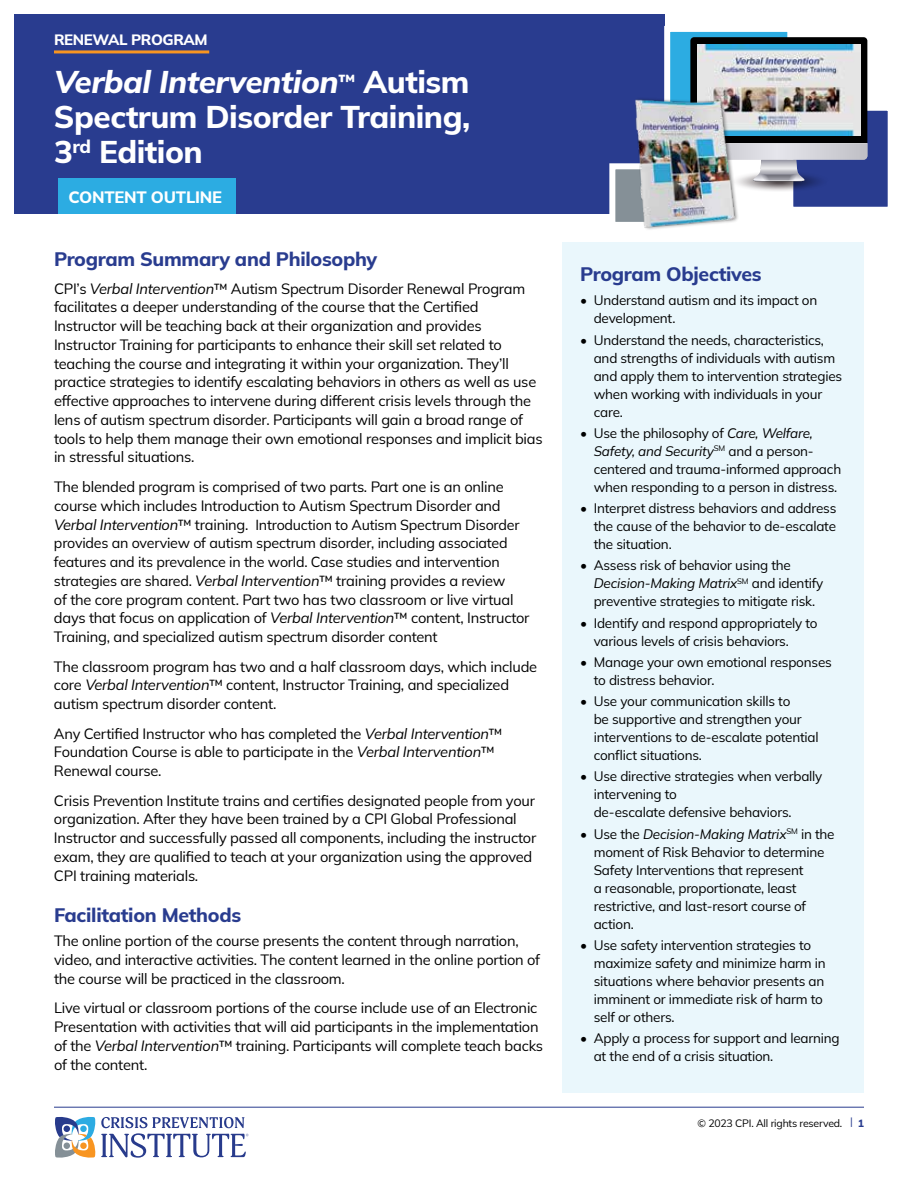
<style>
.page{position:relative;width:918px;height:1188px;background:#fff}
.page>*{position:absolute;margin:0;border:0;box-sizing:border-box;transform-origin:0 0}
.t1{font:800 31.5px/35px "Mulish";letter-spacing:-.015em;color:#fff;text-align:justify}
.t2{font:800 19.5px "Mulish";letter-spacing:-.015em;color:#293c8f}
.t3{font:800 16.5px "Mulish";letter-spacing:-.015em;color:#fff}
.t4{font:800 15px "Mulish";letter-spacing:-.025em;color:#fff}
.t5{font:14.7px/18.8px "Mulish";letter-spacing:-.015em;color:#000}
.t6{font:14.25px/18.8px "Mulish";letter-spacing:-.015em;color:#000}
.t7{font:13.5px/18px "Mulish";letter-spacing:-.015em;color:#000}
.t8{font:10.5px "Mulish";letter-spacing:-.02em;color:#000}
.s1{font-style:italic}
.s2{font-style:italic;font-size:14.7px}
.s3{font-size:14.7px}
.s4{font-size:14.25px}
.s5{color:#293c8f}
.s6{font-weight:800;color:#293c8f}
</style>
<div class="page">
<hr style="left:54px;top:1107px;width:810px;height:1px;background:#293c8f">
<svg style="left:55px;top:1116px;width:194px;height:42px"></svg>
<div style="left:787px;top:105px;width:107px;height:108px;background:#293c8f;border:6px solid #fff"></div>
<div style="left:14px;top:14px;width:650px;height:200px;background:#293c8f"></div>
<div style="left:58px;top:179px;width:178px;height:35px;background:#2cace2"></div>
<hr style="left:54px;top:50px;width:155px;height:3px;background:#f89521">
<div style="left:664px;top:26px;width:129px;height:94px;background:#2cace2;border:6px solid #fff"></div>
<div style="left:609px;top:163px;width:64px;height:65px;background:#859097;border:6px solid #fff"></div>
<svg style="left:690px;top:37px;width:177px;height:157px"></svg>
<img style="left:698px;top:44px;width:162px;height:92px">
<img style="left:617px;top:95px;width:137px;height:135px">
<div style="left:563px;top:242px;width:301px;height:851px;background:#eaf7fc"></div>
<p class="t4" style="left:54px;top:29px;width:155px">RENEWAL PROGRAM</p>
<h1 class="t1" style="left:54px;top:64px;width:418px"><span class="s1">Verbal Intervention</span><sup>™</sup> Autism Spectrum Disorder Training, 3<sup>rd</sup> Edition</h1>
<p class="t3" style="left:69px;top:185px;width:155px">CONTENT OUTLINE</p>
<h2 class="t2" style="left:54px;top:246px;width:325px">Program Summary and Philosophy</h2>
<p class="t5" style="left:54px;top:279px;width:490px">CPI’s <span class="s1">Verbal Intervention</span>™ Autism Spectrum Disorder Renewal Program facilitates a deeper understanding of the course that the Certified Instructor will be teaching back at their organization and provides Instructor Training for participants to enhance their skill set related to teaching the course and integrating it within your organization. They’ll practice strategies to identify escalating behaviors in others as well as use effective approaches to intervene during different crisis levels through the lens of autism spectrum disorder. Participants will gain a broad range of tools to help them manage their own emotional responses and implicit bias in stressful situations.</p>
<p class="t5" style="left:54px;top:477px;width:451px">The blended program is comprised of two parts. Part one is an online course which includes Introduction to Autism Spectrum Disorder and</p>
<p class="t6" style="left:54px;top:515px;width:467px"><span class="s2">Verbal Intervention</span><span class="s3">™ training.</span> Introduction to Autism Spectrum Disorder provides an overview of autism spectrum disorder, including associated features and its prevalence in the world. Case studies and intervention</p>
<p class="t5" style="left:54px;top:571px;width:477px"><span class="s4">strategies are shared.</span> <span class="s1">Verbal Intervention</span>™ training provides a review<br>of the core program content. Part two has two classroom or live virtual days that focus on application of <span class="s1">Verbal Intervention</span>™ content, Instructor Training, and specialized autism spectrum disorder content</p>
<p class="t5" style="left:54px;top:657px;width:485px">The classroom program has two and a half classroom days, which include core <span class="s1">Verbal Intervention</span>™ content, Instructor Training, and specialized autism spectrum disorder content.</p>
<p class="t5" style="left:54px;top:724px;width:450px">Any Certified Instructor who has completed the <span class="s1">Verbal Intervention</span>™<br>Foundation Course is able to participate in the <span class="s1">Verbal Intervention</span>™<br>Renewal course.</p>
<p class="t5" style="left:54px;top:791px;width:484px">Crisis Prevention Institute trains and certifies designated people from your organization. After they have been trained by a CPI Global Professional Instructor and successfully passed all components, including the instructor exam, they are qualified to teach at your organization using the approved CPI training materials.</p>
<h2 class="t2" style="left:54px;top:901px;width:189px">Facilitation Methods</h2>
<p class="t5" style="left:54px;top:931px;width:488px">The online portion of the course presents the content through narration, video, and interactive activities. The content learned in the online portion of the course will be practiced in the classroom.</p>
<p class="t5" style="left:54px;top:998px;width:491px">Live virtual or classroom portions of the course include use of an Electronic Presentation with activities that will aid participants in the implementation of the <span class="s1">Verbal Intervention</span>™ training. Participants will complete teach backs of the content.</p>
<h2 class="t2" style="left:580px;top:260px;width:183px">Program Objectives</h2>
<p class="t7" style="left:594px;top:291px;width:225px;text-indent:-14px">• Understand autism and its impact on development.</p>
<p class="t7" style="left:594px;top:330px;width:250px;text-indent:-14px">• Understand the needs, characteristics, and strengths of individuals with autism and apply them to intervention strategies when working with individuals in your care.</p>
<p class="t7" style="left:594px;top:424px;width:249px;text-indent:-13px">• Use the philosophy of <span class="s1">Care, Welfare, Safety, and Security</span><sup>SM</sup> and a person&shy;centered and trauma-informed approach when responding to a person in distress.</p>
<p class="t7" style="left:594px;top:499px;width:244px;text-align:justify;text-indent:-14px">• Interpret distress behaviors and address the cause of the behavior to de-escalate the situation.</p>
<p class="t7" style="left:594px;top:556px;width:231px;text-indent:-14px">• Assess risk of behavior using the<br><span class="s1">Decision-Making Matrix</span><sup>SM</sup> and identify preventive strategies to mitigate risk.</p>
<p class="t7" style="left:594px;top:613px;width:225px;text-indent:-14px">• Identify and respond appropriately to various levels of crisis behaviors.</p>
<p class="t7" style="left:594px;top:653px;width:240px;text-indent:-14px">• Manage your own emotional responses to distress behavior.</p>
<p class="t7" style="left:594px;top:692px;width:226px;text-indent:-14px">• Use your communication skills to<br>be supportive and strengthen your interventions to de-escalate potential conflict situations.</p>
<p class="t7" style="left:594px;top:767px;width:230px;text-indent:-14px">• Use directive strategies when verbally intervening to<br>de-escalate defensive behaviors.</p>
<p class="t7" style="left:594px;top:824px;width:242px;text-indent:-13px">• Use the <span class="s1">Decision-Making Matrix</span><sup>SM</sup> in the moment of Risk Behavior to determine Safety Interventions that represent<br>a reasonable, proportionate, least restrictive, and last-resort course of action.</p>
<p class="t7" style="left:594px;top:936px;width:234px;text-indent:-14px">• Use safety intervention strategies to maximize safety and minimize harm in situations where behavior presents an imminent or immediate risk of harm to self or others.</p>
<p class="t7" style="left:594px;top:1029px;width:247px;text-indent:-14px">• Apply a process for support and learning at the end of a crisis situation.</p>
<p class="t8" style="left:697px;top:1116px;width:168px">© 2023 CPI. All rights reserved. <span class="s5">|</span> <span class="s6">1</span></p>
</div>
